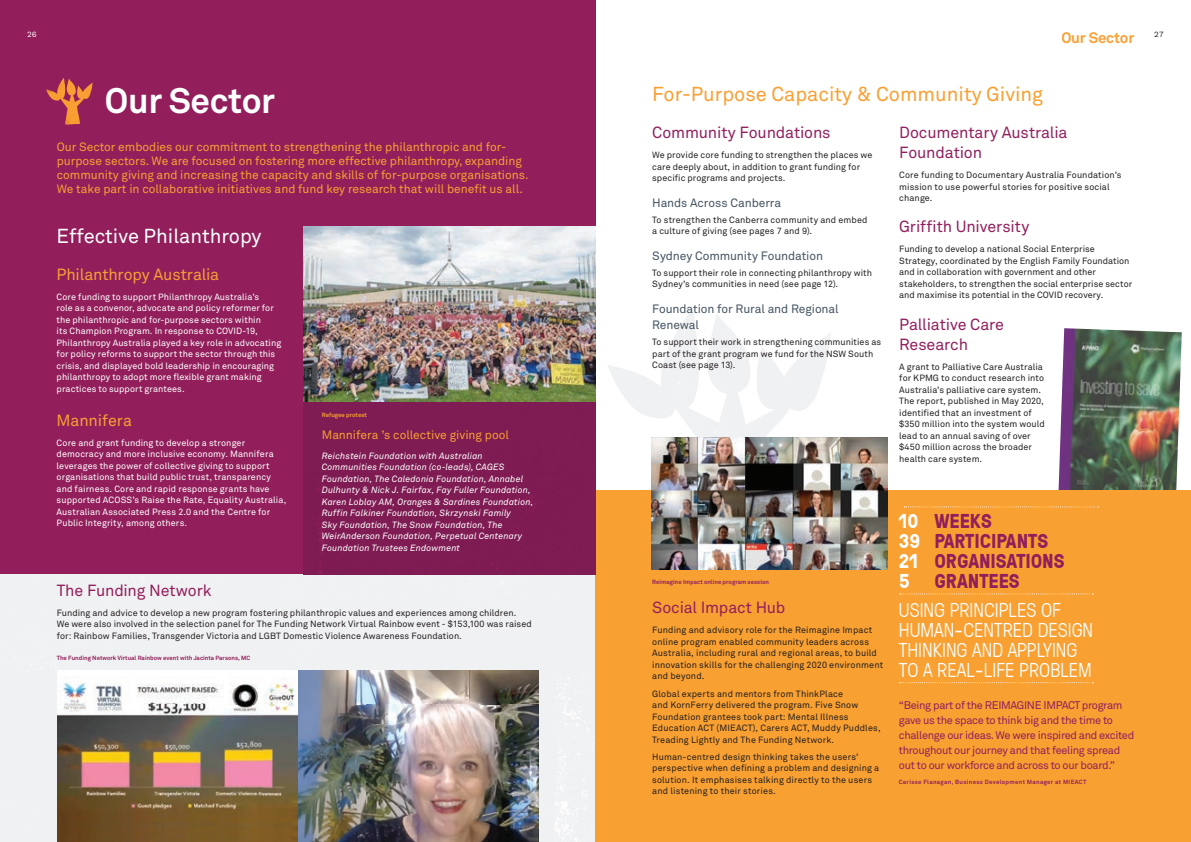
<style>
.page{position:relative;width:1191px;height:842px;background:#fff}
.page>*{position:absolute;margin:0;border:0;box-sizing:border-box;transform-origin:0 0}
.t1{font:700 35px "Akkurat";letter-spacing:-.01em;color:#fff}
.t2{font:300 20px/20px "GT Pressura";color:#fff}
.t3{font:700 20px/20px "GT Pressura";color:#921f5c}
.t4{font:20px "Akkurat";color:#f9a032}
.t5{font:20px "Akkurat";color:#fff}
.t6{font:16px/20px "Akkurat";letter-spacing:-.01em;color:#921f5c}
.t7{font:16px "Akkurat";letter-spacing:-.01em;color:#f9a032}
.t8{font:700 15px "Akkurat";letter-spacing:-.01em;color:#f9a032}
.t9{font:12px/14px "Akkurat";color:#f9a032}
.t10{font:12px/16px "Akkurat";letter-spacing:-.005em;color:#445461}
.t11{font:11px/15px "Akkurat";letter-spacing:-.03em;color:#921f5c}
.t12{font:9px/11.5px "Akkurat";letter-spacing:.01em;color:#231f20}
.t13{font:9px/11.5px "Akkurat";letter-spacing:.01em;color:#fff}
.t14{font:italic 9px/11.5px "Akkurat";letter-spacing:.015em;color:#fff}
.t15{font:8px "Work Sans";color:#231f20}
.t16{font:8px "Work Sans";color:#fff}
.t17{font:700 6px "Akkurat";color:#921f5c}
.t18{font:700 6px "Akkurat";letter-spacing:.05em;color:#921f5c}
.t19{font:700 6px "Akkurat";color:#f9a032}
.s1{color:#fff}
</style>
<div class="page">
<img style="left:608px;top:309px;width:223px;height:181px">
<img style="left:1058px;top:328px;width:123px;height:162px">
<div style="left:0;top:574px;width:595px;height:268px;background:#f0f1f3"></div>
<div style="left:0;top:0;width:595px;height:574px;background:#921f5c"></div>
<div style="left:595px;top:490px;width:596px;height:352px;background:#f9a032"></div>
<img style="left:46px;top:78px;width:47px;height:47px">
<img style="left:652px;top:438px;width:235px;height:131px">
<div style="left:303px;top:401px;width:292px;height:173px;background:#7e1c53"></div>
<img style="left:303px;top:227px;width:292px;height:174px">
<svg style="left:904px;top:506px;width:194px;height:1px"></svg>
<svg style="left:899px;top:593px;width:194px;height:1px"></svg>
<svg style="left:899px;top:682px;width:194px;height:1px"></svg>
<img style="left:58px;top:670px;width:481px;height:172px">
<p class="t16" style="left:27px;top:29px;width:11px">26</p>
<h1 class="t1" style="left:105px;top:79px;width:172px">Our Sector</h1>
<p class="t9" style="left:57px;top:140px;width:473px">Our Sector embodies our commitment to strengthening the philanthropic and for&shy;purpose sectors. We are focused on fostering more effective philanthropy, expanding community giving and increasing the capacity and skills of for-purpose organisations.<br>We take part in collaborative initiatives and fund key research that will benefit us all.</p>
<h2 class="t5" style="left:57px;top:223px;width:206px">Effective Philanthropy</h2>
<h3 class="t7" style="left:57px;top:264px;width:164px">Philanthropy Australia</h3>
<p class="t13" style="left:57px;top:291px;width:226px">Core funding to support Philanthropy Australia’s<br>role as a convenor, advocate and policy reformer for the philanthropic and for-purpose sectors within<br>its Champion Program. In response to COVID-19, Philanthropy Australia played a key role in advocating for policy reforms to support the sector through this crisis, and displayed bold leadership in encouraging philanthropy to adopt more flexible grant making practices to support grantees.</p>
<h3 class="t7" style="left:57px;top:410px;width:77px">Mannifera</h3>
<p class="t13" style="left:57px;top:437px;width:231px">Core and grant funding to develop a stronger democracy and more inclusive economy. Mannifera leverages the power of collective giving to support organisations that build public trust, transparency and fairness. Core and rapid response grants have supported ACOSS’s Raise the Rate, Equality Australia, Australian Associated Press 2.0 and the Centre for Public Integrity, among others.</p>
<p class="t19" style="left:322px;top:411px;width:47px">Refugee protest</p>
<h3 class="t9" style="left:322px;top:427px;width:189px">Mannifera ’s collective giving pool</h3>
<p class="t14" style="left:322px;top:450px;width:213px">Reichstein Foundation with Australian Communities Foundation (co-leads), CAGES Foundation, The Caledonia Foundation, Annabel Dulhunty &amp; Nick J. Fairfax, Fay Fuller Foundation, Karen Loblay AM, Oranges &amp; Sardines Foundation, Ruffin Falkiner Foundation, Skrzynski Family<br>Sky Foundation, The Snow Foundation, The WeirAnderson Foundation, Perpetual Centenary Foundation Trustees Endowment</p>
<h3 class="t6" style="left:57px;top:580px;width:156px">The Funding Network</h3>
<p class="t12" style="left:57px;top:606px;width:477px">Funding and advice to develop a new program fostering philanthropic values and experiences among children.<br>We were also involved in the selection panel for The Funding Network Virtual Rainbow event - $153,100 was raised for: Rainbow Families, Transgender Victoria and LGBT Domestic Violence Awareness Foundation.</p>
<p class="t17" style="left:57px;top:654px;width:195px">The Funding Network Virtual Rainbow event with Jacinta Parsons, MC</p>
<h3 class="t8" style="left:1061px;top:28px;width:74px">Our Sector</h3>
<h2 class="t4" style="left:652px;top:81px;width:392px">For-Purpose Capacity &amp; Community Giving</h2>
<h3 class="t6" style="left:652px;top:122px;width:180px">Community Foundations</h3>
<p class="t12" style="left:652px;top:149px;width:222px">We provide core funding to strengthen the places we care deeply about, in addition to grant funding for specific programs and projects.</p>
<h3 class="t10" style="left:652px;top:195px;width:131px">Hands Across Canberra</h3>
<p class="t12" style="left:652px;top:214px;width:217px">To strengthen the Canberra community and embed a culture of giving (see pages 7 and 9).</p>
<h3 class="t10" style="left:652px;top:248px;width:172px">Sydney Community Foundation</h3>
<p class="t12" style="left:652px;top:267px;width:221px">To support their role in connecting philanthropy with<br>Sydney’s communities in need (see page 12).</p>
<h3 class="t10" style="left:652px;top:301px;width:188px">Foundation for Rural and Regional<br>Renewal</h3>
<p class="t12" style="left:652px;top:336px;width:230px">To support their work in strengthening communities as part of the grant program we fund for the NSW South<br>Coast (see page 13).</p>
<h3 class="t6" style="left:899px;top:122px;width:170px">Documentary Australia<br>Foundation</h3>
<p class="t12" style="left:899px;top:169px;width:224px">Core funding to Documentary Australia Foundation’s mission to use powerful stories for positive social change.</p>
<h3 class="t6" style="left:899px;top:217px;width:132px">Griffith University</h3>
<p class="t12" style="left:899px;top:243px;width:234px">Funding to develop a national Social Enterprise Strategy, coordinated by the English Family Foundation and in collaboration with government and other stakeholders, to strengthen the social enterprise sector and maximise its potential in the COVID recovery.</p>
<h3 class="t6" style="left:899px;top:314px;width:106px">Palliative Care<br>Research</h3>
<p class="t12" style="left:899px;top:361px;width:147px">A grant to Palliative Care Australia for KPMG to conduct research into<br>Australia’s palliative care system.<br>The report, published in May 2020, identified that an investment of $350 million into the system would lead to an annual saving of over $450 million across the broader health care system.</p>
<p class="t17" style="left:652px;top:578px;width:118px">Reimagine Impact online program session</p>
<h3 class="t6" style="left:652px;top:597px;width:135px">Social Impact Hub</h3>
<p class="t12" style="left:652px;top:624px;width:232px">Funding and advisory role for the Reimagine Impact online program enabled community leaders across Australia, including rural and regional areas, to build innovation skills for the challenging 2020 environment and beyond.</p>
<p class="t12" style="left:652px;top:687px;width:230px">Global experts and mentors from ThinkPlace<br>and KornFerry delivered the program. Five Snow Foundation grantees took part: Mental Illness Education ACT (MIEACT), Carers ACT, Muddy Puddles, Treading Lightly and The Funding Network.</p>
<p class="t12" style="left:652px;top:751px;width:228px">Human-centred design thinking takes the users’ perspective when defining a problem and designing a solution. It emphasises talking directly to the users and listening to their stories.</p>
<h2 class="t3" style="left:899px;top:511px;width:167px"><span class="s1">10</span> WEEKS<br><span class="s1">39</span> PARTICIPANTS<br><span class="s1">21</span> ORGANISATIONS<br><span class="s1">5</span> GRANTEES</h2>
<h2 class="t2" style="left:899px;top:598px;width:196px">USING PRINCIPLES OF<br>HUMAN-CENTRED DESIGN<br>THINKING AND APPLYING<br>TO A REAL-LIFE PROBLEM</h2>
<p class="t11" style="left:899px;top:697px;width:237px">“Being part of the REIMAGINE IMPACT program gave us the space to think big and the time to challenge our ideas. We were inspired and excited throughout our journey and that feeling spread out to our workforce and across to our board.”</p>
<p class="t18" style="left:899px;top:778px;width:189px">Carisse Flanagan, Business Development Manager at MIEACT</p>
<p class="t15" style="left:1154px;top:29px;width:11px">27</p>
</div>
